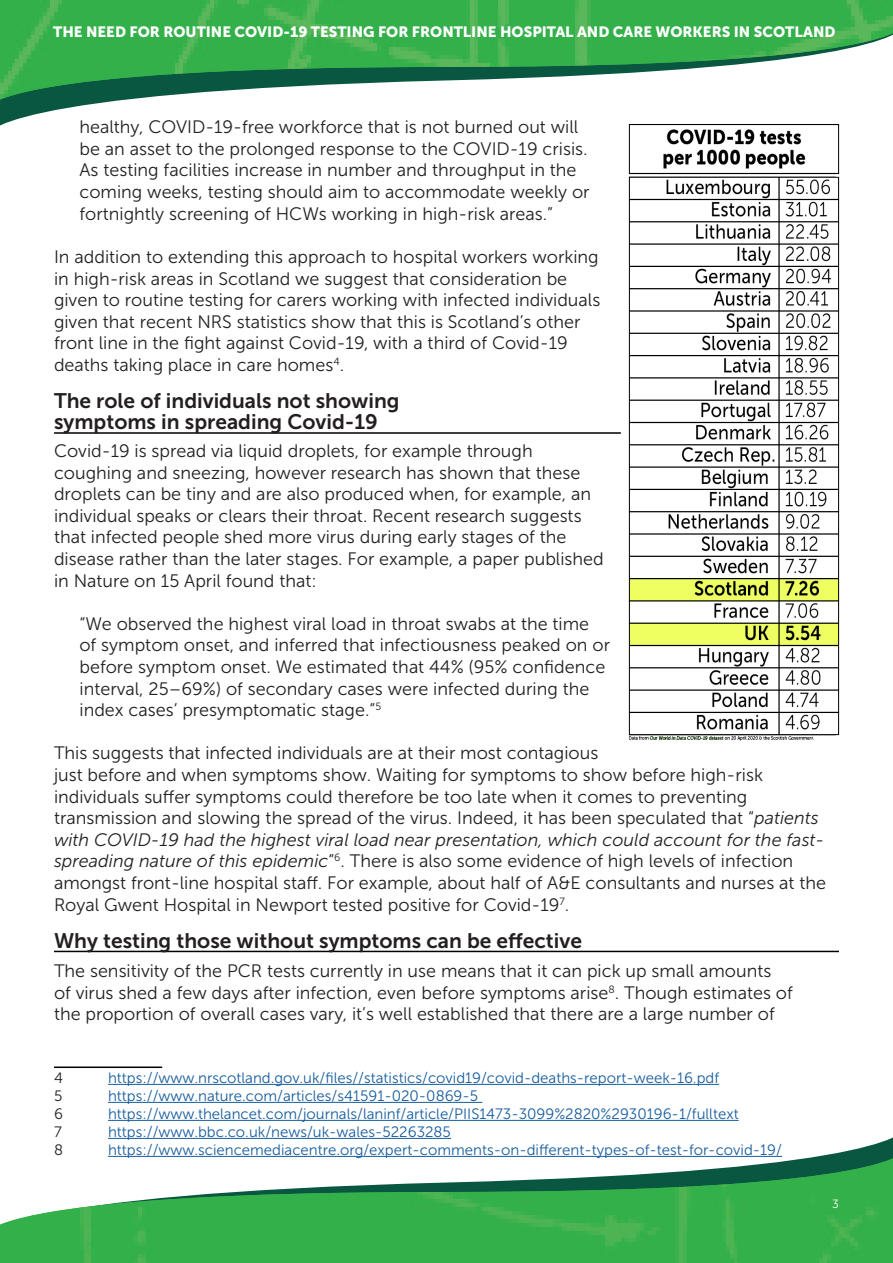
<style>
.page{position:relative;width:893px;height:1263px;background:#fff}
.page>*{position:absolute;margin:0;border:0;box-sizing:border-box;transform-origin:0 0}
.t1{font:21px/21px "Museo Sans 700";color:#231f20}
.t2{font:18px/21.6px "Museo Sans 300";color:#231f20}
.t3{font:15px "Museo Sans 300";color:#175d9e}
.t4{font:15px "Museo Sans 300";color:#231f20}
.t5{font:14.85px "Museo Sans 900";color:#fff}
.t6{font:12px "Museo Sans 300";color:#fff}
.s1{font-style:italic}
</style>
<div class="page">
<svg style="left:0;top:100px;width:122px;height:9px"></svg>
<img style="left:0;top:0;width:893px;height:100px">
<svg style="left:108px;top:1137px;width:785px;height:12px"></svg>
<svg style="left:108px;top:1149px;width:785px;height:9px"></svg>
<img style="left:0;top:1158px;width:893px;height:105px">
<hr style="left:54px;top:951px;width:785px;height:1px;background:#000">
<hr style="left:54px;top:432px;width:567px;height:2px;background:#000">
<img style="left:628px;top:124px;width:212px;height:616px">
<hr style="left:108px;top:1084px;width:611px;height:1px;background:#175d9e">
<hr style="left:108px;top:1102px;width:374px;height:1px;background:#175d9e">
<hr style="left:108px;top:1120px;width:631px;height:1px;background:#175d9e">
<hr style="left:108px;top:1138px;width:343px;height:1px;background:#175d9e">
<hr style="left:108px;top:1156px;width:674px;height:1px;background:#175d9e">
<hr style="left:54px;top:1066px;width:108px;height:2px;background:#000">
<p class="t5" style="left:53px;top:24px;width:784px">THE NEED FOR ROUTINE COVID-19 TESTING FOR FRONTLINE HOSPITAL AND CARE WORKERS IN SCOTLAND</p>
<p class="t2" style="left:80px;top:116px;width:512px">healthy, COVID-19-free workforce that is not burned out will be an asset to the prolonged response to the COVID-19 crisis.<br>As testing facilities increase in number and throughput in the coming weeks, testing should aim to accommodate weekly or fortnightly screening of HCWs working in high-risk areas.”</p>
<p class="t2" style="left:54px;top:246px;width:548px">In addition to extending this approach to hospital workers working in high-risk areas in Scotland we suggest that consideration be given to routine testing for carers working with infected individuals given that recent NRS statistics show that this is Scotland’s other front line in the fight against Covid-19, with a third of Covid-19 deaths taking place in care homes<sup>4</sup>.</p>
<p class="t1" style="left:54px;top:390px;width:347px">The role of individuals not showing symptoms in spreading Covid-19</p>
<p class="t2" style="left:54px;top:440px;width:551px">Covid-19 is spread via liquid droplets, for example through coughing and sneezing, however research has shown that these droplets can be tiny and are also produced when, for example, an individual speaks or clears their throat. Recent research suggests that infected people shed more virus during early stages of the disease rather than the later stages. For example, a paper published in Nature on 15 April found that:</p>
<p class="t2" style="left:80px;top:613px;width:532px">“We observed the highest viral load in throat swabs at the time of symptom onset, and inferred that infectiousness peaked on or before symptom onset. We estimated that 44% (95% confidence interval, 25–69%) of secondary cases were infected during the index cases’ presymptomatic stage.”<sup>5</sup></p>
<p class="t2" style="left:54px;top:743px;width:773px">This suggests that infected individuals are at their most contagious<br>just before and when symptoms show. Waiting for symptoms to show before high-risk individuals suffer symptoms could therefore be too late when it comes to preventing transmission and slowing the spread of the virus. Indeed, it has been speculated that “<span class="s1">patients with COVID-19 had the highest viral load near presentation, which could account for the fast&shy;spreading nature of this epidemic</span>”<sup>6</sup>. There is also some evidence of high levels of infection amongst front-line hospital staff. For example, about half of A&amp;E consultants and nurses at the Royal Gwent Hospital in Newport tested positive for Covid-19<sup>7</sup>.</p>
<p class="t1" style="left:54px;top:930px;width:529px">Why testing those without symptoms can be effective</p>
<p class="t2" style="left:54px;top:960px;width:740px">The sensitivity of the PCR tests currently in use means that it can pick up small amounts of virus shed a few days after infection, even before symptoms arise<sup>8</sup>. Though estimates of the proportion of overall cases vary, it’s well established that there are a large number of</p>
<p class="t4" style="left:54px;top:1070px;width:10px">4</p>
<p class="t3" style="left:108px;top:1070px;width:613px">https://www.nrscotland.gov.uk/files//statistics/covid19/covid-deaths-report-week-16.pdf</p>
<p class="t4" style="left:54px;top:1088px;width:10px">5</p>
<p class="t3" style="left:108px;top:1088px;width:372px">https://www.nature.com/articles/s41591-020-0869-5</p>
<p class="t4" style="left:54px;top:1106px;width:10px">6</p>
<p class="t3" style="left:108px;top:1106px;width:632px">https://www.thelancet.com/journals/laninf/article/PIIS1473-3099%2820%2930196-1/fulltext</p>
<p class="t4" style="left:54px;top:1124px;width:9px">7</p>
<p class="t3" style="left:108px;top:1124px;width:344px">https://www.bbc.co.uk/news/uk-wales-52263285</p>
<p class="t4" style="left:54px;top:1142px;width:11px">8</p>
<p class="t3" style="left:108px;top:1142px;width:675px">https://www.sciencemediacentre.org/expert-comments-on-different-types-of-test-for-covid-19/</p>
<p class="t6" style="left:831px;top:1192px;width:8px">3</p>
<p class="t6" style="left:832px;top:1198px;width:8px">3</p>
</div>
